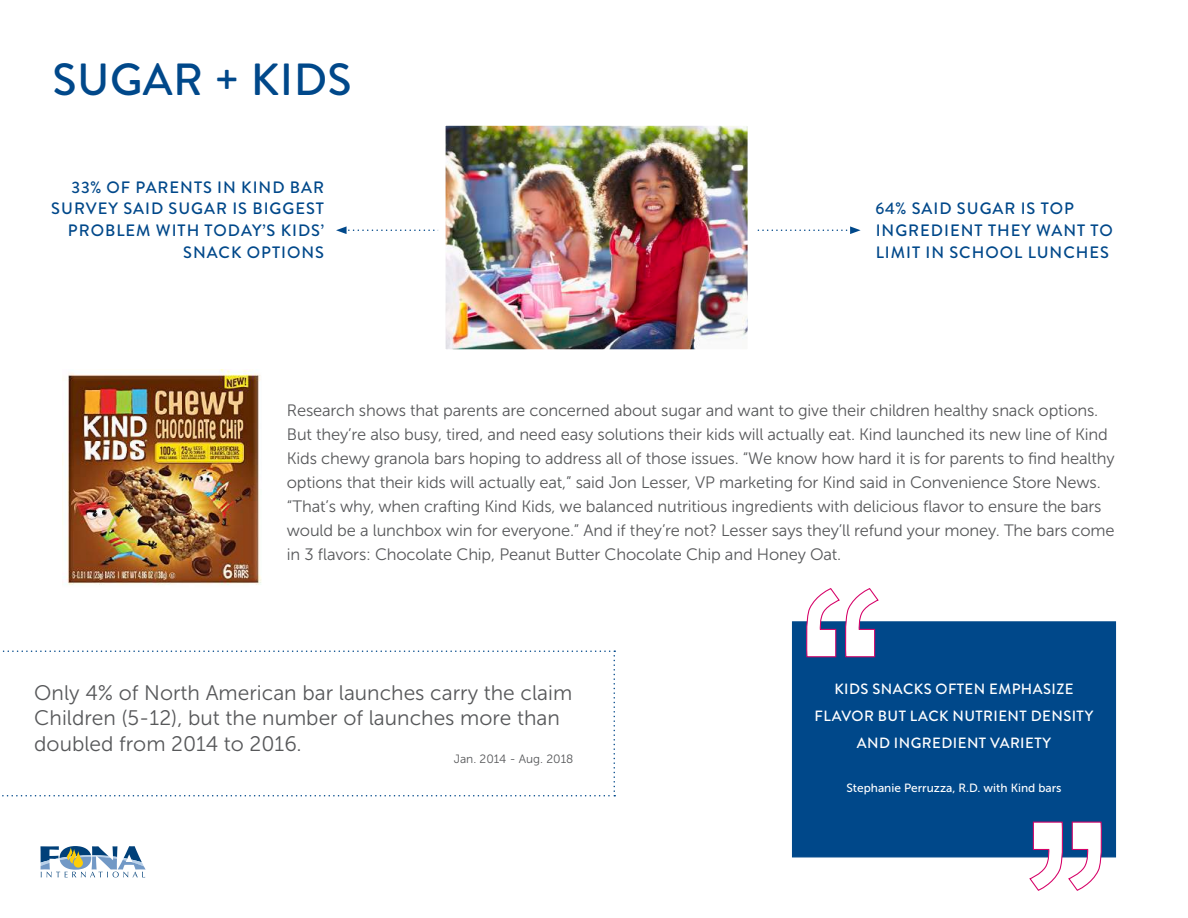
<style>
.page{position:relative;width:1188px;height:918px;background:#fff}
.page>*{position:absolute;margin:0;border:0;box-sizing:border-box;transform-origin:0 0}
.t1{font:500 45px "Brandon Grotesque";letter-spacing:.01em;color:#00488a}
.t2{font:21px/25.5px "Museo Sans 300";color:#57585a}
.t3{font:16.5px/24px "Museo Sans 300";letter-spacing:-.01em;color:#57585a}
.t4{font:500 16.5px/21.8px "Brandon Grotesque";letter-spacing:.06em;color:#00488a}
.t5{font:500 14.85px/26.7px "Brandon Grotesque";letter-spacing:.03em;color:#fff;text-align:center}
.t6{font:12px "Museo Sans 300";color:#57585a}
.t7{font:11.85px "Museo Sans 500";color:#fff}
</style>
<div class="page">
<svg style="left:757px;top:226px;width:104px;height:8px"></svg>
<svg style="left:336px;top:226px;width:102px;height:8px"></svg>
<svg style="left:40px;top:846px;width:106px;height:32px"></svg>
<img style="left:447px;top:127px;width:299px;height:221px">
<div style="left:438px;top:118px;width:317px;height:239px;border:8px solid #fff"></div>
<img style="left:65px;top:369px;width:196px;height:216px">
<div style="left:792px;top:621px;width:324px;height:236px;background:#00488a;border:1px solid #00488a"></div>
<svg style="left:1029px;top:822px;width:73px;height:69px"></svg>
<svg style="left:806px;top:589px;width:73px;height:68px"></svg>
<svg style="left:2px;top:650px;width:613px;height:146px"></svg>
<h1 class="t1" style="left:53px;top:48px;width:301px">SUGAR + KIDS</h1>
<p class="t4" style="left:51px;top:176px;width:274px;text-align:right">33% OF PARENTS IN KIND BAR<br>SURVEY SAID SUGAR IS BIGGEST<br>PROBLEM WITH TODAY’S KIDS’<br>SNACK OPTIONS</p>
<p class="t4" style="left:876px;top:198px;width:239px">64% SAID SUGAR IS TOP<br>INGREDIENT THEY WANT TO<br>LIMIT IN SCHOOL LUNCHES</p>
<p class="t3" style="left:287px;top:399px;width:829px">Research shows that parents are concerned about sugar and want to give their children healthy snack options.<br>But they’re also busy, tired, and need easy solutions their kids will actually eat. Kind launched its new line of Kind Kids chewy granola bars hoping to address all of those issues. “We know how hard it is for parents to find healthy options that their kids will actually eat,” said Jon Lesser, VP marketing for Kind said in Convenience Store News. “That’s why, when crafting Kind Kids, we balanced nutritious ingredients with delicious flavor to ensure the bars would be a lunchbox win for everyone.” And if they’re not? Lesser says they’ll refund your money. The bars come in 3 flavors: Chocolate Chip, Peanut Butter Chocolate Chip and Honey Oat.</p>
<p class="t2" style="left:34px;top:680px;width:540px">Only 4% of North American bar launches carry the claim<br>Children (5-12), but the number of launches more than doubled from 2014 to 2016.</p>
<p class="t6" style="left:454px;top:753px;width:121px">Jan. 2014 - Aug. 2018</p>
<p class="t5" style="left:815px;top:676px;width:280px">KIDS SNACKS OFTEN EMPHASIZE<br>FLAVOR BUT LACK NUTRIENT DENSITY<br>AND INGREDIENT VARIETY</p>
<p class="t7" style="left:846px;top:781px;width:217px">Stephanie Perruzza, R.D. with Kind bars</p>
</div>
